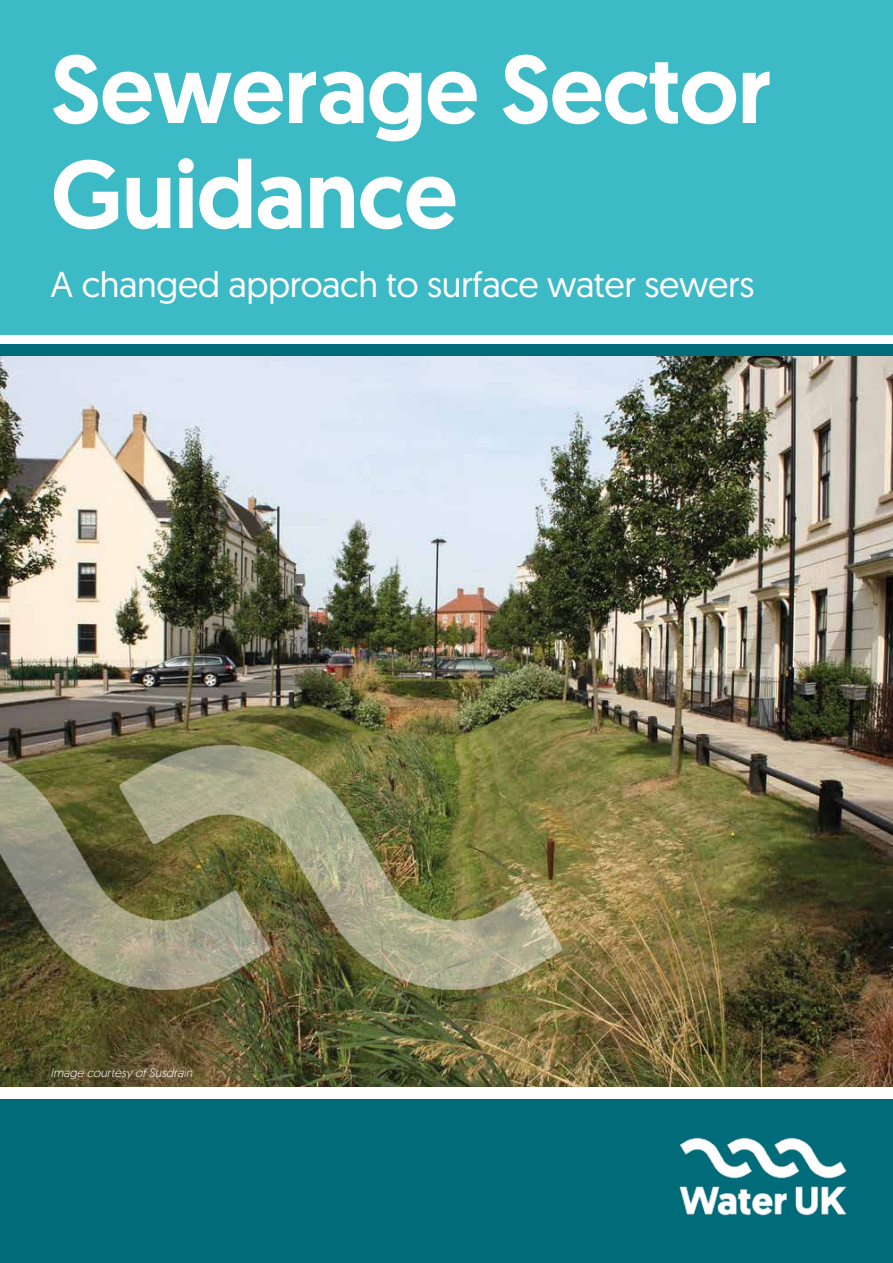
<style>
.page{position:relative;width:893px;height:1263px;background:#fff}
.page>*{position:absolute;margin:0;border:0;box-sizing:border-box;transform-origin:0 0}
.t1{font:500 96px/105px "Geomanist";letter-spacing:-.01em;color:#fff}
.t2{font:36px "Geomanist";letter-spacing:-.01em;color:#fff}
.t3{font:italic 300 12px "Geomanist";color:#fff}
</style>
<div class="page">
<div style="left:0;top:1093px;width:893px;height:170px;background:#006c7a"></div>
<img style="left:0;top:356px;width:893px;height:731px">
<div style="left:0;top:0;width:893px;height:335px;background:#3cbac6"></div>
<div style="left:0;top:345px;width:893px;height:11px;background:#006c7a"></div>
<div style="left:0;top:1087px;width:893px;height:11px;background:#fff"></div>
<img style="left:640px;top:1098px;width:251px;height:118px">
<img style="left:0;top:695px;width:592px;height:313px">
<h1 class="t1" style="left:51px;top:36px;width:723px">Sewerage Sector<br>Guidance</h1>
<p class="t2" style="left:51px;top:261px;width:705px">A changed approach to surface water sewers</p>
<p class="t3" style="left:51px;top:1065px;width:146px">Image courtesy ofSusdrain</p>
</div>
